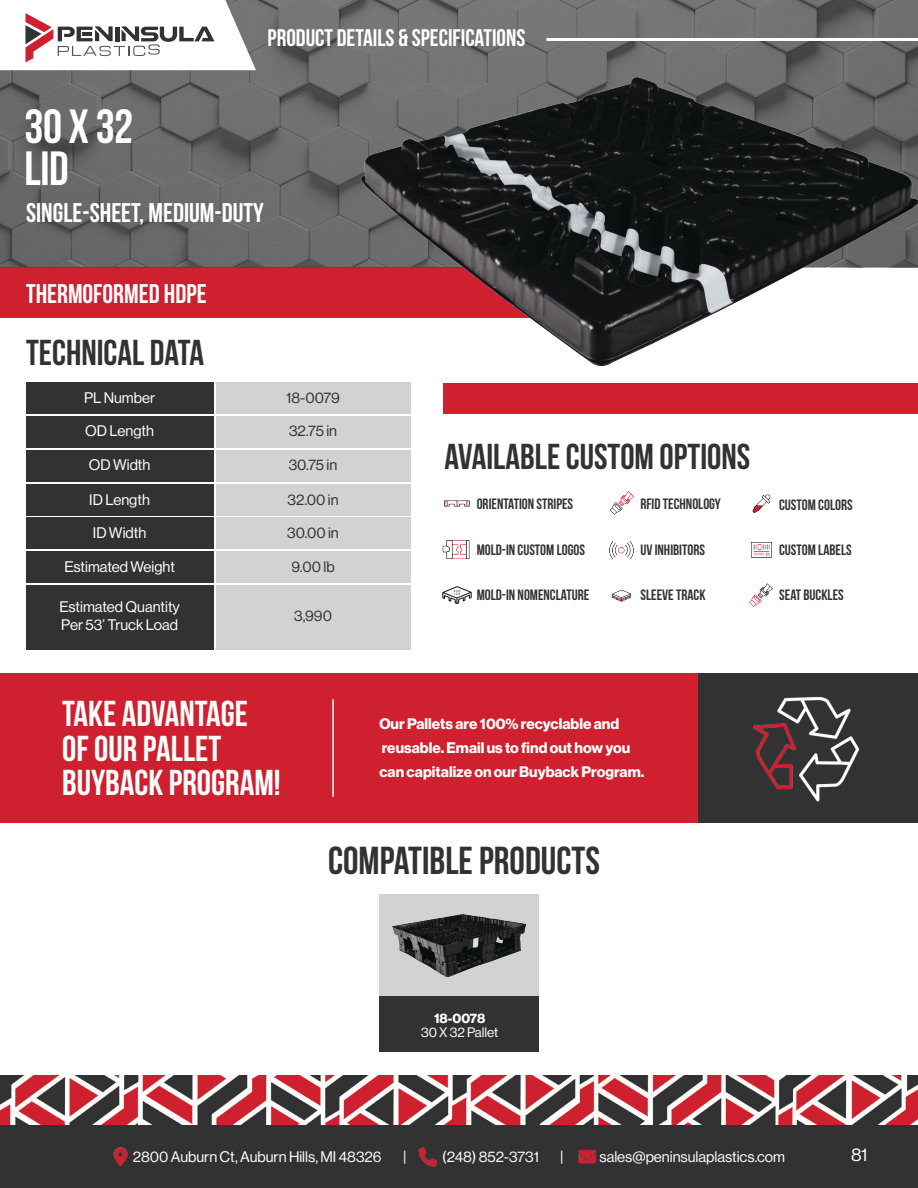
<style>
.page{position:relative;width:918px;height:1188px;background:#fff}
.page>*{position:absolute;margin:0;border:0;box-sizing:border-box;transform-origin:0 0}
.t1{font:700 48px "Bebas Neue";letter-spacing:-.01em;color:#fff}
.t2{font:700 39px "Bebas Neue";color:#333233}
.t3{font:700 36px "Bebas Neue";color:#fff}
.t4{font:700 36px "Bebas Neue";color:#333233}
.t5{font:700 27px "Bebas Neue";color:#fff}
.t6{font:700 24px "Bebas Neue";color:#fff}
.t7{font:18px "N Haas Grotesk DS Pro 55 Rg";color:#fff}
.t8{font:15px "N Haas Grotesk DS Pro 55 Rg";color:#fff}
.t9{font:700 15px "Bebas Neue";color:#333233}
.t10{font:15px/24px "N Haas Grotesk DS Pro 75 Bd";color:#fff}
.t11{font:15px "N Haas Grotesk DS Pro 55 Rg";color:#333233}
.t12{font:13.5px "N Haas Grotesk DS Pro 55 Rg";color:#fff}
.t13{font:13.5px "N Haas Grotesk DS Pro 75 Bd";letter-spacing:-.005em;color:#fff}
</style>
<div class="page">
<img style="left:0;top:1075px;width:918px;height:50px">
<div style="left:0;top:267px;width:589px;height:51px;background:#ce202f"></div>
<svg style="left:0;top:0;width:918px;height:267px;background:#6b696b"></svg>
<img style="left:362px;top:78px;width:556px;height:288px">
<hr style="left:546px;top:38px;width:372px;height:3px;background:#fff">
<div style="left:26px;top:382px;width:187px;height:32px;background:#333233"></div>
<div style="left:26px;top:416px;width:187px;height:31px;background:#333233"></div>
<div style="left:216px;top:382px;width:194px;height:32px;background:#d2d2d1"></div>
<div style="left:216px;top:416px;width:194px;height:31px;background:#d2d2d1"></div>
<div style="left:26px;top:450px;width:187px;height:32px;background:#333233"></div>
<div style="left:26px;top:518px;width:187px;height:31px;background:#333233"></div>
<div style="left:26px;top:484px;width:187px;height:31px;background:#333233"></div>
<div style="left:26px;top:551px;width:187px;height:32px;background:#333233"></div>
<div style="left:216px;top:450px;width:194px;height:32px;background:#d2d2d1"></div>
<div style="left:216px;top:518px;width:194px;height:31px;background:#d2d2d1"></div>
<div style="left:216px;top:484px;width:194px;height:31px;background:#d2d2d1"></div>
<div style="left:216px;top:551px;width:194px;height:32px;background:#d2d2d1"></div>
<div style="left:26px;top:585px;width:187px;height:65px;background:#333233"></div>
<div style="left:216px;top:585px;width:194px;height:65px;background:#d2d2d1"></div>
<div style="left:379px;top:894px;width:160px;height:139px;background:#d2d2d1"></div>
<div style="left:379px;top:997px;width:160px;height:55px;background:#333233"></div>
<img style="left:393px;top:914px;width:132px;height:63px">
<div style="left:443px;top:383px;width:475px;height:31px;background:#ce202f"></div>
<div style="left:0;top:674px;width:703px;height:149px;background:#ce202f"></div>
<hr style="left:332px;top:699px;width:2px;height:98px;background:#fff">
<div style="left:699px;top:674px;width:219px;height:149px;background:#333233"></div>
<img style="left:753px;top:696px;width:107px;height:106px">
<img style="left:609px;top:540px;width:25px;height:20px">
<img style="left:611px;top:589px;width:21px;height:13px">
<img style="left:610px;top:491px;width:24px;height:24px">
<img style="left:749px;top:583px;width:24px;height:24px">
<img style="left:751px;top:542px;width:21px;height:16px">
<img style="left:752px;top:494px;width:19px;height:19px">
<img style="left:442px;top:586px;width:30px;height:18px">
<img style="left:444px;top:500px;width:26px;height:7px">
<img style="left:442px;top:540px;width:28px;height:19px">
<div style="left:0;top:1125px;width:918px;height:63px;background:#333233"></div>
<svg style="left:0;top:0;width:256px;height:70px"></svg>
<img style="left:113px;top:1147px;width:15px;height:19px">
<img style="left:418px;top:1147px;width:19px;height:20px">
<img style="left:578px;top:1150px;width:19px;height:14px">
<p class="t1" style="left:25px;top:100px;width:110px">30 X 32</p>
<p class="t1" style="left:25px;top:142px;width:46px">LID</p>
<p class="t6" style="left:268px;top:25px;width:259px">PRODUCT DETAILS &amp; SPECIFICATIONS</p>
<p class="t5" style="left:26px;top:198px;width:239px">SINGLE-SHEET, MEDIUM-DUTY</p>
<p class="t5" style="left:26px;top:279px;width:182px">THERMOFORMED HDPE</p>
<p class="t4" style="left:26px;top:333px;width:179px">TECHNICAL DATA</p>
<p class="t8" style="left:84px;top:389px;width:73px">PL Number</p>
<p class="t11" style="left:286px;top:389px;width:55px">18-0079</p>
<p class="t8" style="left:85px;top:423px;width:70px">OD Length</p>
<p class="t11" style="left:289px;top:423px;width:50px">32.75 in</p>
<p class="t8" style="left:89px;top:456px;width:63px">OD Width</p>
<p class="t11" style="left:289px;top:456px;width:50px">30.75 in</p>
<p class="t8" style="left:89px;top:491px;width:62px">ID Length</p>
<p class="t11" style="left:288px;top:491px;width:53px">32.00 in</p>
<p class="t8" style="left:93px;top:524px;width:55px">ID Width</p>
<p class="t11" style="left:287px;top:524px;width:53px">30.00 in</p>
<p class="t8" style="left:64px;top:559px;width:112px">Estimated Weight</p>
<p class="t11" style="left:292px;top:559px;width:45px">9.00 lb</p>
<p class="t8" style="left:59px;top:599px;width:122px">Estimated Quantity</p>
<p class="t8" style="left:61px;top:617px;width:118px">Per 53’ Truck Load</p>
<p class="t11" style="left:294px;top:608px;width:39px">3,990</p>
<p class="t3" style="left:62px;top:694px;width:188px">TAKE ADVANTAGE</p>
<p class="t3" style="left:62px;top:729px;width:161px">OF OUR PALLET</p>
<p class="t3" style="left:62px;top:763px;width:220px">BUYBACK PROGRAM!</p>
<p class="t4" style="left:445px;top:437px;width:307px">AVAILABLE CUSTOM OPTIONS</p>
<p class="t9" style="left:477px;top:496px;width:98px">ORIENTATION STRIPES</p>
<p class="t9" style="left:477px;top:542px;width:110px">MOLD-IN CUSTOM LOGOS</p>
<p class="t9" style="left:477px;top:587px;width:114px">MOLD-IN NOMENCLATURE</p>
<p class="t9" style="left:640px;top:496px;width:82px">RFID TECHNOLOGY</p>
<p class="t9" style="left:779px;top:496px;width:75px">CUSTOM COLORS</p>
<p class="t9" style="left:779px;top:542px;width:74px">CUSTOM LABELS</p>
<p class="t9" style="left:779px;top:587px;width:66px">SEAT BUCKLES</p>
<p class="t9" style="left:640px;top:542px;width:66px">UV INHIBITORS</p>
<p class="t9" style="left:641px;top:587px;width:67px">SLEEVE TRACK</p>
<p class="t10" style="left:379px;top:712px;width:241px">Our Pallets are 100% recyclable and</p>
<p class="t10" style="left:379px;top:736px;width:266px">reusable. Email us to find out how you can capitalize on our Buyback Program.</p>
<p class="t2" style="left:328px;top:839px;width:273px">COMPATIBLE PRODUCTS</p>
<p class="t13" style="left:434px;top:1010px;width:53px">18-0078</p>
<p class="t12" style="left:421px;top:1024px;width:79px">30 X 32 Pallet</p>
<p class="t8" style="left:133px;top:1148px;width:250px">2800 Auburn Ct, Auburn Hills, MI 48326</p>
<p class="t8" style="left:403px;top:1148px;width:5px">|</p>
<p class="t8" style="left:442px;top:1148px;width:98px">(248) 852-3731</p>
<p class="t8" style="left:560px;top:1148px;width:5px">|</p>
<p class="t8" style="left:599px;top:1148px;width:187px">sales@peninsulaplastics.com</p>
<p class="t7" style="left:851px;top:1145px;width:18px">81</p>
</div>
